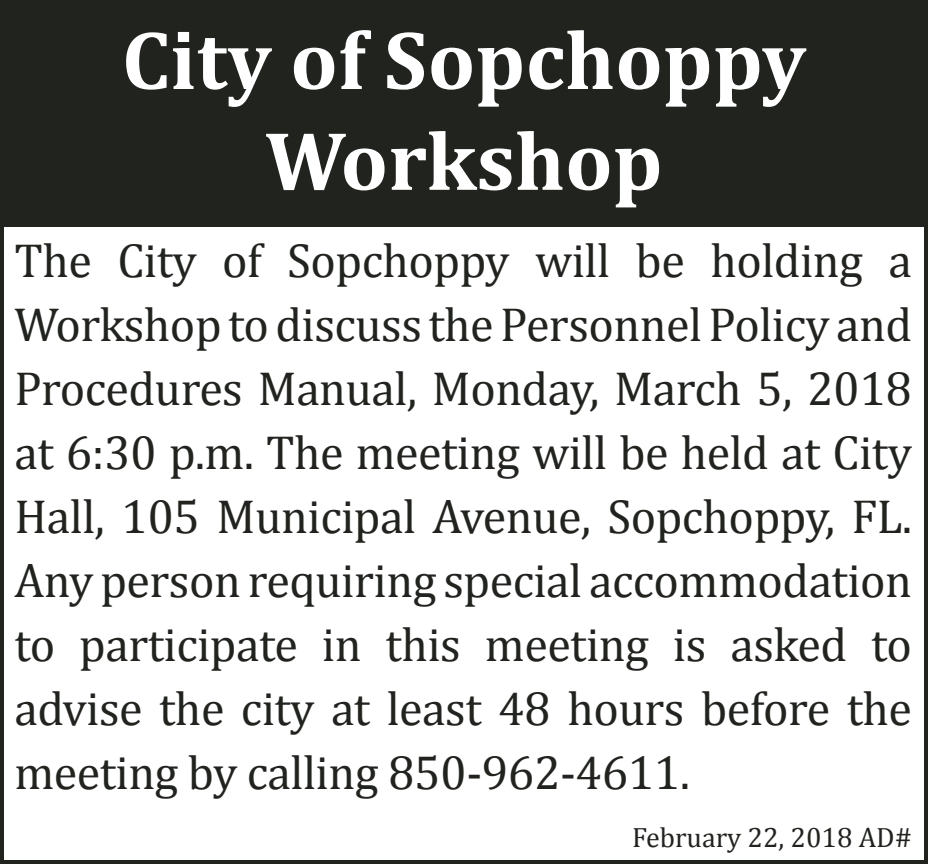
<style>
.page{position:relative;width:928px;height:864px;background:#fff}
.page>*{position:absolute;margin:0;border:0;box-sizing:border-box;transform-origin:0 0}
.t1{font:700 84px "Cambria";color:#fff}
.t2{font:48px/64px "Cambria";letter-spacing:-.01em;color:#20231e;text-align:justify}
.t3{font:28px "Cambria";color:#20231e}
</style>
<div class="page">
<div style="left:0;top:0;width:928px;height:227px;background:#20231e"></div>
<div style="left:0;top:0;width:928px;height:864px;border:4px solid #20231e"></div>
<p class="t1" style="left:122px;top:1px;width:686px">City of Sopchoppy</p>
<p class="t1" style="left:265px;top:102px;width:400px">Workshop</p>
<p class="t2" style="left:14px;top:228px;width:899px">The City of Sopchoppy will be holding a Workshop to discuss the Personnel Policy and Procedures Manual, Monday, March 5, 2018 at 6:30 p.m. The meeting will be held at City Hall, 105 Municipal Avenue, Sopchoppy, FL.<br>Any person requiring special accommodation to participate in this meeting is asked to advise the city at least 48 hours before the meeting by calling 850-962-4611.</p>
<p class="t3" style="left:632px;top:821px;width:281px">February 22, 2018 AD#</p>
</div>
